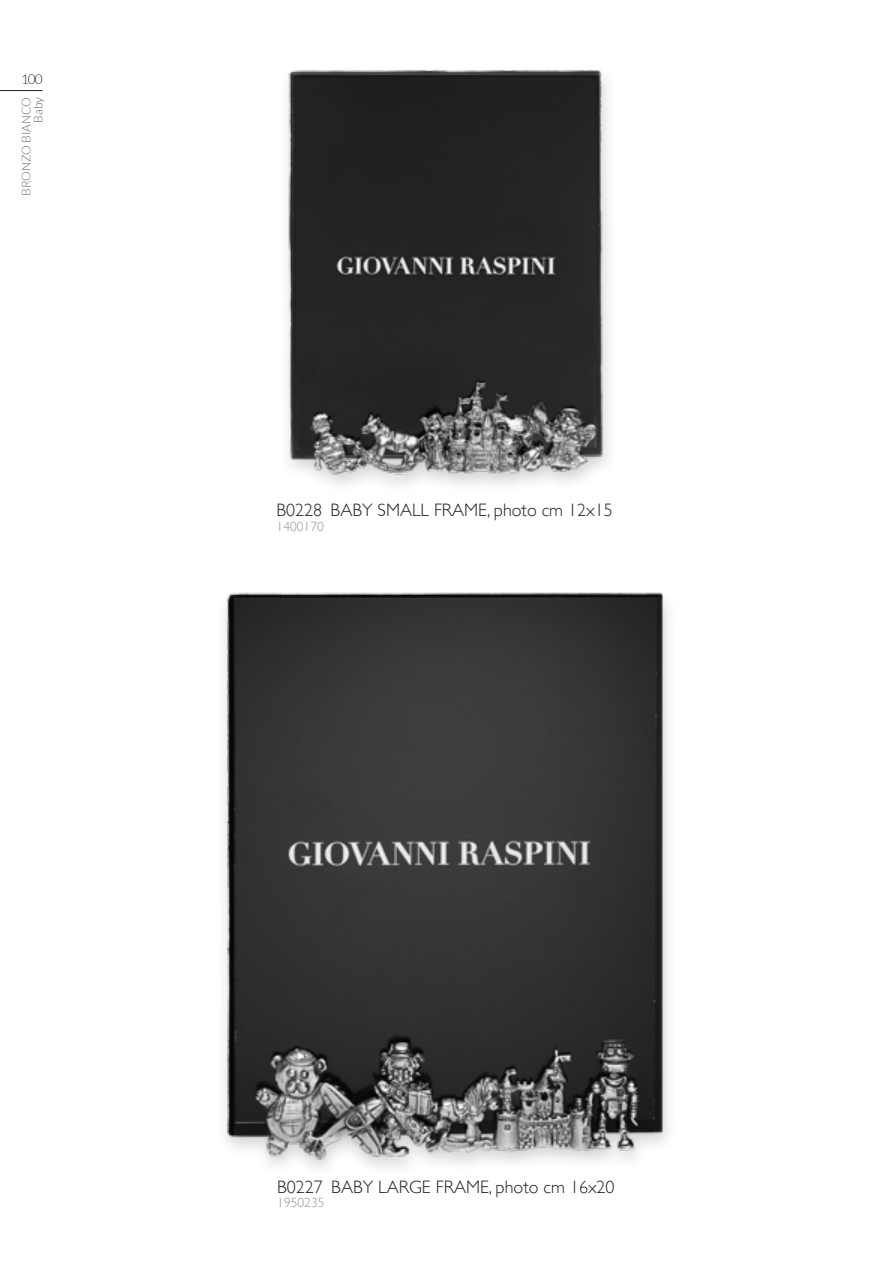
<style>
.page{position:relative;width:893px;height:1263px;background:#fff}
.page>*{position:absolute;margin:0;border:0;box-sizing:border-box;transform-origin:0 0}
.t1{font:300 18px "Gill Sans";color:#231f20}
.t2{font:300 13.5px "Gill Sans";color:#939598}
.t3{font:300 13.5px "Lato";color:#231f20}
.t4{font:300 12px/12px "Lato";color:#231f20;text-align:right}
</style>
<div class="page">
<hr style="left:0;top:90px;width:43px;height:1px;background:#231f20">
<img style="left:224px;top:592px;width:445px;height:571px">
<div style="left:278px;top:65px;width:340px;height:430px;background:#231f20;opacity:.2"></div>
<img style="left:283px;top:65px;width:327px;height:413px">
<p class="t3" style="left:21px;top:72px;width:23px">100</p>
<p class="t4" style="left:20px;top:196px;width:100px;rotate:-90deg">BRONZO BIANCO<br>Baby</p>
<p class="t1" style="left:277px;top:496px;width:338px">B0228 BABY SMALL FRAME, photo cm 12x15</p>
<p class="t2" style="left:277px;top:516px;width:49px">1400170</p>
<p class="t1" style="left:277px;top:1172px;width:339px">B0227 BABY LARGE FRAME, photo cm 16x20</p>
<p class="t2" style="left:277px;top:1192px;width:49px">1950235</p>
</div>
